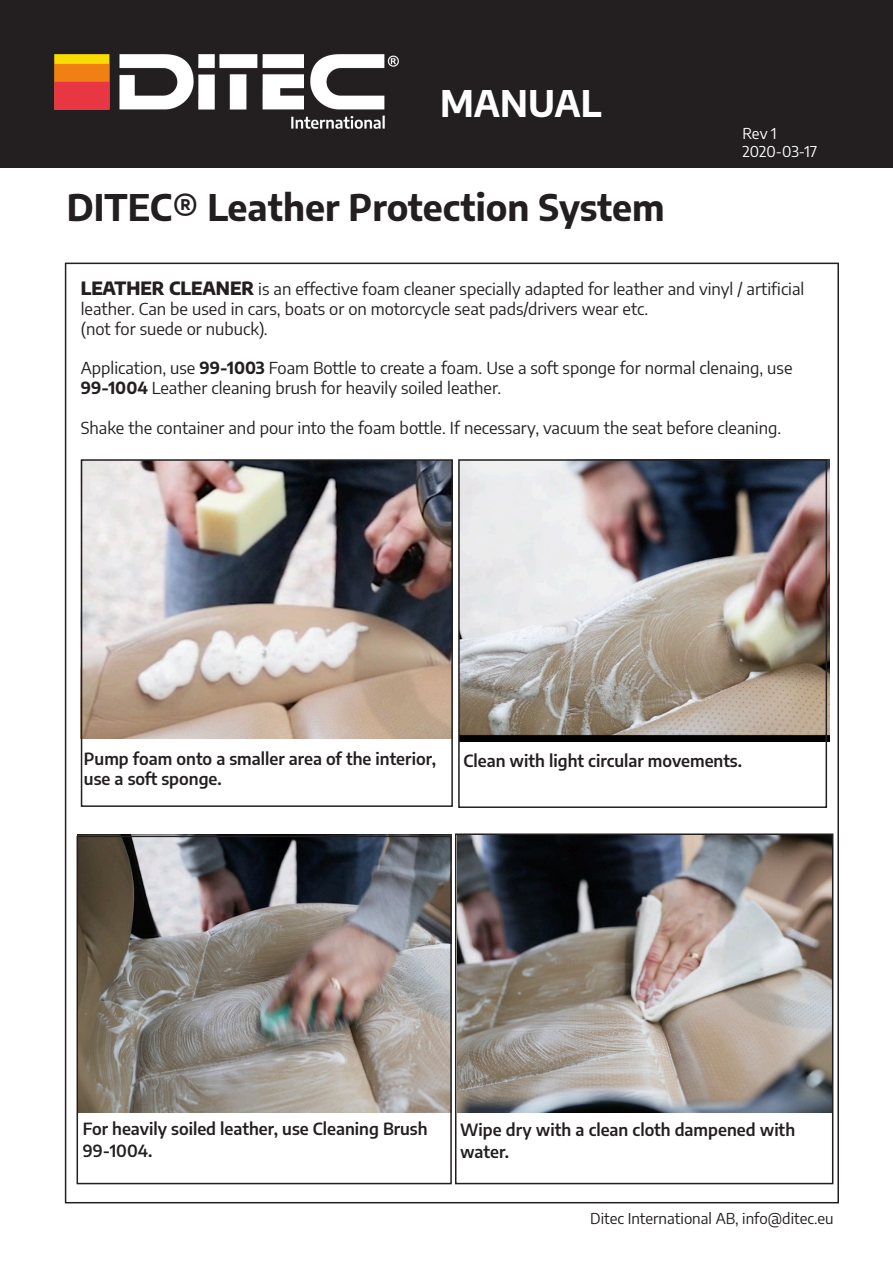
<style>
.page{position:relative;width:893px;height:1263px;background:#fff}
.page>*{position:absolute;margin:0;border:0;box-sizing:border-box;transform-origin:0 0}
.t1{font:700 36px "Encode Sans";color:#231f20}
.t2{font:700 36px "Encode Sans";color:#fff}
.t3{font:16.5px/19.8px "Encode Sans";color:#231f20}
.t4{font:600 16.5px/21.6px "Encode Sans";color:#231f20}
.t5{font:15px "Encode Sans";color:#231f20}
.t6{font:15px "Encode Sans";letter-spacing:-.005em;color:#fff}
.s1{font-weight:800;font-size:18px}
.s2{font-weight:700}
</style>
<div class="page">
<div style="left:0;top:0;width:893px;height:168px;background:#231f20"></div>
<img style="left:54px;top:54px;width:344px;height:75px">
<img style="left:84px;top:462px;width:366px;height:277px">
<img style="left:461px;top:459px;width:369px;height:282px">
<img style="left:78px;top:834px;width:373px;height:278px">
<img style="left:458px;top:836px;width:372px;height:276px">
<div style="left:81px;top:459px;width:372px;height:348px;border:2px solid #231f20"></div>
<div style="left:458px;top:459px;width:369px;height:349px;border:2px solid #231f20"></div>
<div style="left:77px;top:836px;width:375px;height:348px;border:2px solid #231f20"></div>
<div style="left:455px;top:833px;width:378px;height:351px;border:2px solid #231f20"></div>
<p class="t2" style="left:440px;top:76px;width:163px">MANUAL</p>
<p class="t1" style="left:67px;top:181px;width:599px">DITEC® Leather Protection System</p>
<p class="t6" style="left:743px;top:123px;width:36px">Rev 1</p>
<p class="t6" style="left:743px;top:141px;width:76px">2020-03-17</p>
<p class="t3" style="left:81px;top:278px;width:725px"><span class="s1">LEATHER CLEANER</span> is an effective foam cleaner specially adapted for leather and vinyl / artificial leather. Can be used in cars, boats or on motorcycle seat pads/drivers wear etc.</p>
<p class="t3" style="left:81px;top:318px;width:188px">(not for suede or nubuck).</p>
<p class="t3" style="left:81px;top:357px;width:713px">Application, use <span class="s2">99-1003</span> Foam Bottle to create a foam. Use a soft sponge for normal clenaing, use<br><span class="s2">99-1004</span> Leather cleaning brush for heavily soiled leather.</p>
<p class="t3" style="left:81px;top:417px;width:702px">Shake the container and pour into the foam bottle. If necessary, vacuum the seat before cleaning.</p>
<p class="t4" style="left:84px;top:748px;width:353px;line-height:19.8px">Pump foam onto a smaller area of the interior, use a soft sponge.</p>
<p class="t4" style="left:463px;top:749px;width:280px">Clean with light circular movements.</p>
<p class="t4" style="left:83px;top:1117px;width:346px">For heavily soiled leather, use Cleaning Brush<br>99-1004.</p>
<p class="t4" style="left:460px;top:1118px;width:336px">Wipe dry with a clean cloth dampened with water.</p>
<p class="t5" style="left:590px;top:1208px;width:245px">Ditec International AB, info@ditec.eu</p>
</div>
